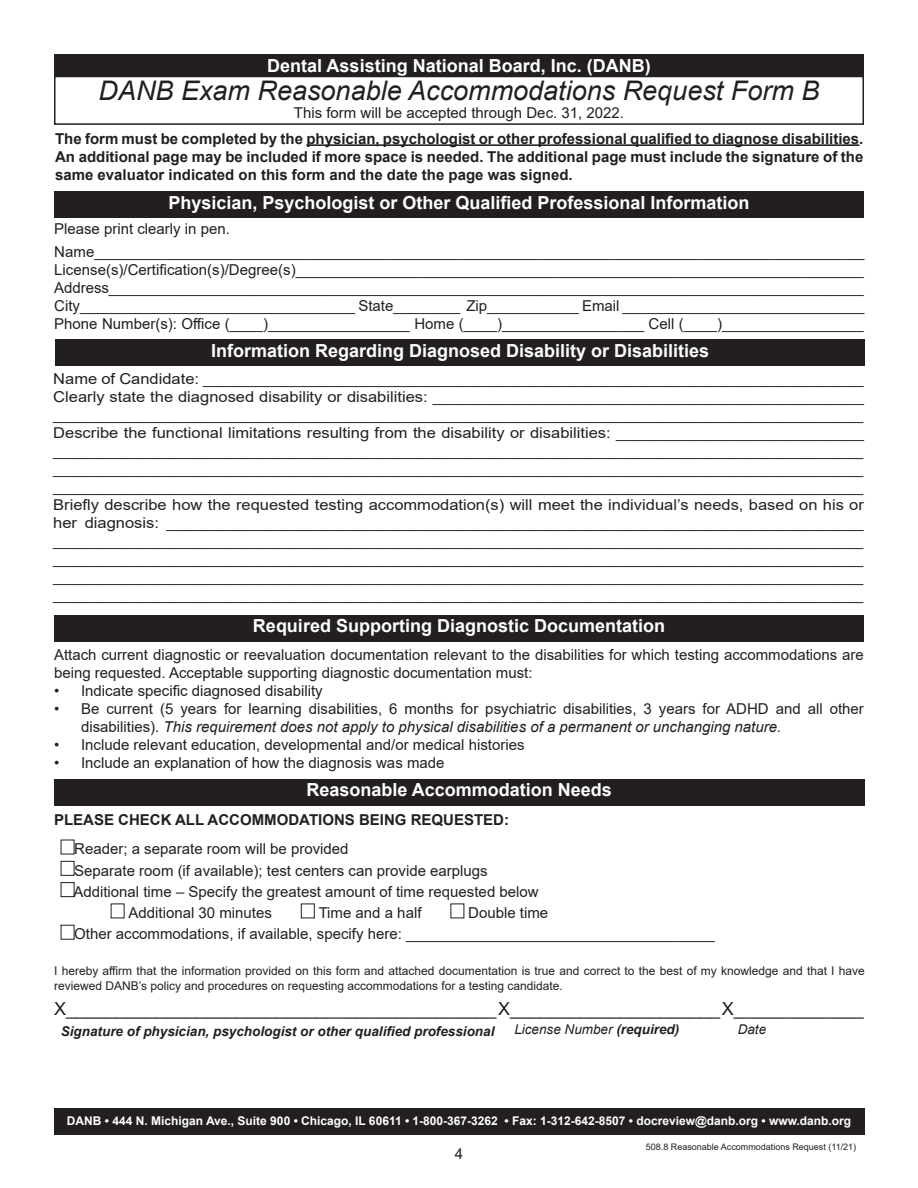
<style>
.page{position:relative;width:918px;height:1188px;background:#fff}
.page>*{position:absolute;margin:0;border:0;box-sizing:border-box;transform-origin:0 0}
.t1{font:italic 27px "Arial";color:#231f20}
.heading_3{font:700 18px "Arial";color:#fff}
.t2{font:18px "Arial";color:#231f20}
.Body_Text_2{font:15px/21.3px "Arial";color:#231f20}
.Body_Text_2-2{font:15px/18px "Arial";color:#231f20;text-align:justify;scale:1.1 1}
.t3{font:700 15px/18px "Arial";color:#231f20;text-align:justify}
.Body_Text_2-3{font:italic 700 13.5px "Arial";color:#231f20}
.Body_Text_2-4{font:italic 13.5px "Arial";color:#231f20}
.t4{font:12px/14.4px "Arial";color:#231f20}
.t5{font:700 12px "Arial";color:#fff}
.t6{font:9px "Arial";color:#231f20}
.s1{font-style:italic}
.s2{font-weight:700}
</style>
<div class="page">
<div style="left:54px;top:779px;width:810px;height:27px;background:#231f20"></div>
<div style="left:54px;top:191px;width:810px;height:27px;background:#231f20"></div>
<div style="left:61px;top:861px;width:13px;height:15px;border:1px solid #231f20"></div>
<div style="left:61px;top:882px;width:13px;height:15px;border:1px solid #231f20"></div>
<div style="left:301px;top:904px;width:14px;height:14px;border:1px solid #231f20"></div>
<div style="left:55px;top:339px;width:810px;height:27px;background:#231f20"></div>
<div style="left:54px;top:54px;width:810px;height:22px;background:#231f20"></div>
<div style="left:54px;top:76px;width:810px;height:49px;border:2px solid #231f20"></div>
<hr style="left:306px;top:144px;width:553px;height:2px;background:#231f20">
<div style="left:54px;top:1108px;width:810px;height:27px;background:#231f20"></div>
<div style="left:54px;top:615px;width:810px;height:27px;background:#231f20"></div>
<p class="heading_3" style="left:267px;top:53px;width:385px">Dental Assisting National Board, Inc. (DANB)</p>
<p class="t1" style="left:99px;top:73px;width:722px">DANB Exam Reasonable Accommodations Request Form B</p>
<p class="Body_Text_2" style="left:294px;top:102px;width:332px">This form will be accepted through Dec. 31, 2022.</p>
<p class="t3" style="left:55px;top:129px;width:810px">The form must be completed by the physician, psychologist or other professional qualified to diagnose disabilities.<br>An additional page may be included if more space is needed. The additional page must include the signature of the same evaluator indicated on this form and the date the page was signed.</p>
<p class="heading_3" style="left:168px;top:190px;width:583px">Physician, Psychologist or Other Qualified Professional Information</p>
<p class="Body_Text_2" style="left:54px;top:218px;width:177px">Please print clearly in pen.</p>
<p class="Body_Text_2" style="left:54px;top:241px;width:812px">Name____________________________________________________________________________________________</p>
<p class="Body_Text_2" style="left:54px;top:259px;width:811px">License(s)/Certification(s)/Degree(s)____________________________________________________________________</p>
<p class="Body_Text_2" style="left:54px;top:277px;width:811px">Address___________________________________________________________________________________________</p>
<p class="Body_Text_2" style="left:54px;top:295px;width:812px">City_________________________________ State________ Zip___________ Email _____________________________</p>
<p class="Body_Text_2" style="left:54px;top:313px;width:811px">Phone Number(s): Office (____)_________________ Home (____)_________________ Cell (____)_________________</p>
<p class="heading_3" style="left:211px;top:338px;width:500px">Information Regarding Diagnosed Disability or Disabilities</p>
<p class="Body_Text_2-2" style="left:53px;top:370px;width:738px">Name of Candidate: ________________________________________________________________________</p>
<p class="Body_Text_2-2" style="left:53px;top:388px;width:738px">Clearly state the diagnosed disability or disabilities: _______________________________________________ ________________________________________________________________________________________</p>
<p class="Body_Text_2-2" style="left:53px;top:424px;width:738px">Describe the functional limitations resulting from the disability or disabilities: ___________________________ ________________________________________________________________________________________ ________________________________________________________________________________________ ________________________________________________________________________________________</p>
<p class="Body_Text_2-2" style="left:53px;top:496px;width:739px">Briefly describe how the requested testing accommodation(s) will meet the individual’s needs, based on his or her diagnosis: ____________________________________________________________________________ ________________________________________________________________________________________ ________________________________________________________________________________________ ________________________________________________________________________________________ ________________________________________________________________________________________</p>
<p class="heading_3" style="left:253px;top:613px;width:414px">Required Supporting Diagnostic Documentation</p>
<p class="Body_Text_2" style="left:54px;top:646px;width:811px;line-height:18px">Attach current diagnostic or reevaluation documentation relevant to the disabilities for which testing accommodations are being requested. Acceptable supporting diagnostic documentation must:</p>
<p class="Body_Text_2" style="left:54px;top:680px;width:270px">• Indicate specific diagnosed disability</p>
<p class="Body_Text_2" style="left:81px;top:700px;width:784px;line-height:18px;text-indent:-27px">• Be current (5 years for learning disabilities, 6 months for psychiatric disabilities, 3 years for ADHD and all other disabilities). <span class="s1">This requirement does not apply to physical disabilities of a permanent or unchanging nature.</span></p>
<p class="Body_Text_2" style="left:54px;top:734px;width:472px">• Include relevant education, developmental and/or medical histories</p>
<p class="Body_Text_2" style="left:54px;top:752px;width:392px">• Include an explanation of how the diagnosis was made</p>
<p class="heading_3" style="left:306px;top:777px;width:307px">Reasonable Accommodation Needs</p>
<p class="t3" style="left:54px;top:811px;width:457px">PLEASE CHECK ALL ACCOMMODATIONS BEING REQUESTED:</p>
<p class="Body_Text_2" style="left:73px;top:838px;width:467px">Reader; a separate room will be provided<br>Separate room (if available); test centers can provide earplugs<br>Additional time – Specify the greatest amount of time requested below</p>
<p class="Body_Text_2" style="left:128px;top:902px;width:145px">Additional 30 minutes</p>
<p class="Body_Text_2" style="left:319px;top:902px;width:104px">Time and a half</p>
<p class="Body_Text_2" style="left:468px;top:902px;width:82px">Double time</p>
<p class="Body_Text_2" style="left:74px;top:923px;width:642px">Other accommodations, if available, specify here: _____________________________________</p>
<p class="t4" style="left:54px;top:964px;width:812px">I hereby affirm that the information provided on this form and attached documentation is true and correct to the best of my knowledge and that I have reviewed DANB’s policy and procedures on requesting accommodations for a testing candidate.</p>
<p class="t2" style="left:54px;top:996px;width:811px">X___________________________________________ X_____________________ X_____________</p>
<p class="Body_Text_2-3" style="left:61px;top:1022px;width:435px">Signature of physician, psychologist or other qualified professional</p>
<p class="Body_Text_2-4" style="left:514px;top:1021px;width:167px">License Number <span class="s2">(required)</span></p>
<p class="Body_Text_2-4" style="left:738px;top:1021px;width:30px">Date</p>
<p class="t5" style="left:67px;top:1113px;width:786px">DANB • 444 N. Michigan Ave., Suite 900 • Chicago, IL 60611 • 1-800-367-3262 • Fax: 1-312-642-8507 • docreview@danb.org • www.danb.org</p>
<p class="Body_Text_2" style="left:455px;top:1143px;width:10px">4</p>
<p class="t6" style="left:646px;top:1140px;width:212px">508.8 Reasonable Accommodations Request (11/21)</p>
</div>
